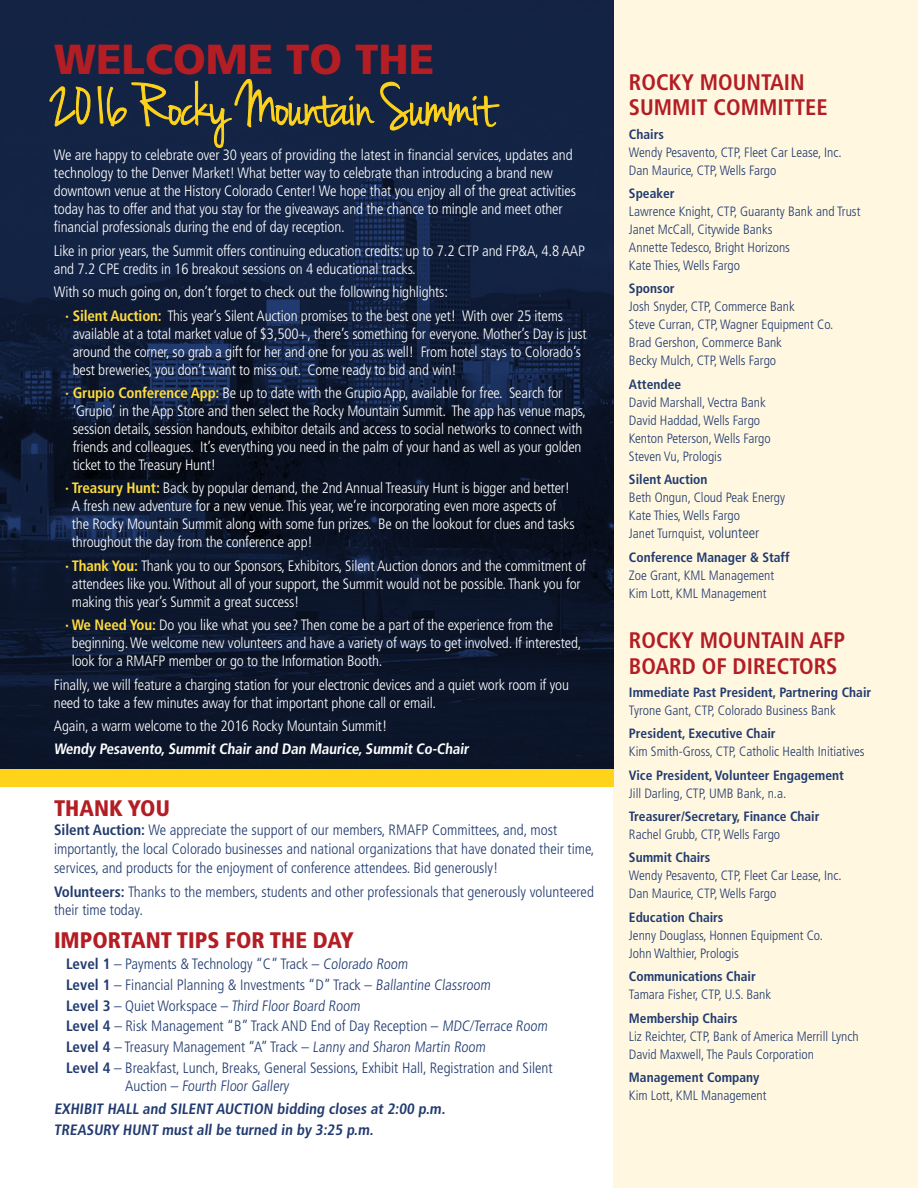
<style>
.page{position:relative;width:918px;height:1188px;background:#fff}
.page>*{position:absolute;margin:0;border:0;box-sizing:border-box;transform-origin:0 0}
.t1{font:64.5px "Jenna Sue";letter-spacing:-.02em;color:#fed31a}
.t2{font:900 42px "Frutiger";color:#b31d24}
.t3{font:700 condensed 22.5px/25.5px "Frutiger";color:#b31d24}
.t4{font:900 condensed 22.5px "Frutiger";color:#b31d24}
.t5{font:300 condensed 15px/18px "Frutiger";letter-spacing:-.01em;color:#fff}
.t6{font:300 condensed 15px/20.7px "Frutiger";color:#213b70}
.t7{font:700 condensed 15px/20.7px "Frutiger";color:#213b70}
.t8{font:700 condensed 15px "Frutiger";color:#fff}
.t9{font:300 condensed 13.5px/18px "Frutiger";color:#213b70}
.t10{font:700 condensed 13.5px "Frutiger";color:#213b70}
.s1{font-weight:700;color:#ffdc3d}
.s2{font-weight:700}
.s3{font-size:15px}
</style>
<div class="page">
<div style="left:613px;top:0;width:305px;height:1188px;background:#fff7e0"></div>
<svg style="left:0;top:0;width:613px;height:769px;background:#0e1b35"></svg>
<svg style="left:50px;top:86px;width:40px;height:41px;background:#3f443c"></svg>
<svg style="left:98px;top:77px;width:276px;height:71px;background:#283341"></svg>
<svg style="left:380px;top:82px;width:119px;height:48px;background:#333b3e"></svg>
<div style="left:0;top:769px;width:613px;height:17px;background:#fed31a"></div>
<h2 class="t2" style="left:54px;top:34px;width:377px">WELCOME TO THE</h2>
<h1 class="t1" style="left:52px;top:69px;width:445px">2016 Rocky Mountain Summit</h1>
<p class="t5" style="left:54px;top:146px;width:524px">We are happy to celebrate over 30 years of providing the latest in financial services, updates and technology to the Denver Market! What better way to celebrate than introducing a brand new downtown venue at the History Colorado Center! We hope that you enjoy all of the great activities today has to offer and that you stay for the giveaways and the chance to mingle and meet other financial professionals during the end of day reception.</p>
<p class="t5" style="left:54px;top:242px;width:533px">Like in prior years, the Summit offers continuing education credits: up to 7.2 CTP and FP&amp;A, 4.8 AAP and 7.2 CPE credits in 16 breakout sessions on 4 educational tracks.</p>
<p class="t5" style="left:65px;top:281px;width:499px;line-height:23.4px;text-indent:-11px">With so much going on, don’t forget to check out the following highlights:<br><span class="s1">· Silent Auction:</span> This year’s Silent Auction promises to the best one yet! With over 25 items</p>
<p class="t5" style="left:73px;top:325px;width:516px">available at a total market value of $3,500+, there’s something for everyone. Mother’s Day is just around the corner, so grab a gift for her and one for you as well! From hotel stays to Colorado’s best breweries, you don’t want to miss out. Come ready to bid and win!</p>
<p class="t5" style="left:73px;top:384px;width:515px;text-indent:-7px"><span class="s1">· Grupio Conference App:</span> Be up to date with the Grupio App, available for free. Search for ‘Grupio’ in the App Store and then select the Rocky Mountain Summit. The app has venue maps, session details, session handouts, exhibitor details and access to social networks to connect with friends and colleagues. It’s everything you need in the palm of your hand as well as your golden ticket to the Treasury Hunt!</p>
<p class="t5" style="left:72px;top:479px;width:504px;text-indent:-7px"><span class="s1">· Treasury Hunt:</span> Back by popular demand, the 2nd Annual Treasury Hunt is bigger and better!<br>A fresh new adventure for a new venue. This year, we’re incorporating even more aspects of the Rocky Mountain Summit along with some fun prizes. Be on the lookout for clues and tasks throughout the day from the conference app!</p>
<p class="t5" style="left:72px;top:557px;width:516px;text-indent:-7px"><span class="s1">· Thank You:</span> Thank you to our Sponsors, Exhibitors, Silent Auction donors and the commitment of attendees like you. Without all of your support, the Summit would not be possible. Thank you for making this year’s Summit a great success!</p>
<p class="t5" style="left:72px;top:616px;width:511px;text-indent:-7px"><span class="s1">· We Need You:</span> Do you like what you see? Then come be a part of the experience from the beginning. We welcome new volunteers and have a variety of ways to get involved. If interested, look for a RMAFP member or go to the Information Booth.</p>
<p class="t5" style="left:54px;top:676px;width:516px">Finally, we will feature a charging station for your electronic devices and a quiet work room if you need to take a few minutes away for that important phone call or email.</p>
<p class="t5" style="left:54px;top:717px;width:335px">Again, a warm welcome to the 2016 Rocky Mountain Summit!</p>
<p class="t8" style="left:54px;top:740px;width:419px">Wendy Pesavento,Summit Chair and Dan Maurice,Summit Co-Chair</p>
<h3 class="t4" style="left:54px;top:795px;width:117px">THANK YOU</h3>
<p class="t6" style="left:54px;top:821px;width:542px;line-height:18.8px"><span class="s2">Silent Auction:</span> We appreciate the support of our members, RMAFP Committees, and, most importantly, the local Colorado businesses and national organizations that have donated their time, services, and products for the enjoyment of conference attendees. Bid generously!</p>
<p class="t6" style="left:54px;top:882px;width:541px;line-height:18.8px"><span class="s2">Volunteers:</span> Thanks to the members, students and other professionals that generously volunteered their time today.</p>
<h3 class="t4" style="left:54px;top:927px;width:301px">IMPORTANT TIPS FOR THE DAY</h3>
<p class="t6" style="left:66px;top:954px;width:488px"><span class="s2">Level 1</span> – Payments &amp; Technology “C” Track – Colorado Room<br><span class="s2">Level 1</span> – Financial Planning &amp; Investments “D” Track – Ballantine Classroom<br><span class="s2">Level 3</span> – Quiet Workspace – Third Floor Board Room<br><span class="s2">Level 4</span> – Risk Management “B” Track AND End of Day Reception – MDC/Terrace Room <span class="s2">Level 4</span> – Treasury Management “A” Track – Lanny and Sharon Martin Room<br><span class="s2">Level 4</span> – Breakfast, Lunch, Breaks, General Sessions, Exhibit Hall, Registration and Silent</p>
<p class="t6" style="left:125px;top:1075px;width:167px">Auction – Fourth Floor Gallery</p>
<p class="t7" style="left:54px;top:1098px;width:395px">Exh ibit Hall and Silent Auction bidding closes at 2:00 p.m.<br>Treasury Hunt must all be turned in by 3:25 p.m.</p>
<h3 class="t3" style="left:629px;top:69px;width:188px">Rocky Mountain<br>Summ it Comm ittee</h3>
<p class="t10" style="left:629px;top:126px;width:36px">Chairs</p>
<p class="t9" style="left:629px;top:143px;width:214px">Wendy Pesavento, CTP, Fleet Car Lease, Inc.<br>Dan Maurice, CTP, Wells Fargo</p>
<p class="t10" style="left:629px;top:185px;width:47px">Speaker</p>
<p class="t9" style="left:629px;top:203px;width:233px">Lawrence Knight, CTP, Guaranty Bank and Trust Janet McCall, Citywide Banks<br>Annette Tedesco, Bright Horizons<br>Kate Thies, Wells Fargo</p>
<p class="t10" style="left:629px;top:281px;width:47px">Sponsor</p>
<p class="t9" style="left:629px;top:298px;width:206px">Josh Snyder, CTP, Commerce Bank<br>Steve Curran, CTP, Wagner Equipment Co.<br>Brad Gershon, Commerce Bank<br>Becky Mulch, CTP, Wells Fargo</p>
<p class="t10" style="left:629px;top:376px;width:54px">Attendee</p>
<p class="t9" style="left:629px;top:393px;width:143px">David Marshall, Vectra Bank<br>David Haddad, Wells Fargo<br>Kenton Peterson, Wells Fargo<br>Steven Vu, Prologis</p>
<p class="t10" style="left:629px;top:471px;width:80px">Silent Auction</p>
<p class="t9" style="left:629px;top:489px;width:158px">Beth Ongun, Cloud Peak Energy<br>Kate Thies, Wells Fargo<br>Janet Turnquist<span class="s3">, volunteer</span></p>
<p class="t10" style="left:629px;top:549px;width:162px">Conference Manager &amp; Staff</p>
<p class="t9" style="left:629px;top:566px;width:147px">Zoe Grant, KML Management<br>Kim Lott, KML Management</p>
<h3 class="t3" style="left:629px;top:628px;width:218px">Rocky Mountain AFP<br>Board of Directors</h3>
<p class="t10" style="left:629px;top:684px;width:244px">Immediate Past President, Partnering Chair</p>
<p class="t9" style="left:629px;top:701px;width:208px">Tyrone Gant, CTP, Colorado Business Bank</p>
<p class="t10" style="left:629px;top:726px;width:148px">President, Executive Chair</p>
<p class="t9" style="left:629px;top:743px;width:237px">Kim Smith-Gross, CTP, Catholic Health Initiatives</p>
<p class="t10" style="left:629px;top:767px;width:217px">Vice President, Volunteer Engagement</p>
<p class="t9" style="left:629px;top:784px;width:159px">Jill Darling, CTP, UMB Bank, n.a.</p>
<p class="t10" style="left:629px;top:808px;width:192px">Treasurer/Secretary, Finance Chair</p>
<p class="t9" style="left:629px;top:826px;width:153px">Rachel Grubb, CTP, Wells Fargo</p>
<p class="t10" style="left:629px;top:850px;width:83px">Summit Chairs</p>
<p class="t9" style="left:629px;top:867px;width:214px">Wendy Pesavento, CTP, Fleet Car Lease, Inc.<br>Dan Maurice, CTP, Wells Fargo</p>
<p class="t10" style="left:629px;top:909px;width:96px">Education Chairs</p>
<p class="t9" style="left:629px;top:926px;width:196px">Jenny Douglass, Honnen Equipment Co.<br>John Walthier, Prologis</p>
<p class="t10" style="left:629px;top:969px;width:128px">Communications Chair</p>
<p class="t9" style="left:629px;top:986px;width:144px">Tamara Fisher, CTP, U.S. Bank</p>
<p class="t10" style="left:629px;top:1010px;width:110px">Membership Chairs</p>
<p class="t9" style="left:629px;top:1027px;width:231px">Liz Reichter, CTP, Bank of America Merrill Lynch<br>David Maxwell, The Pauls Corporation</p>
<p class="t10" style="left:629px;top:1069px;width:132px">Management Company</p>
<p class="t9" style="left:629px;top:1087px;width:139px">Kim Lott, KML Management</p>
</div>
